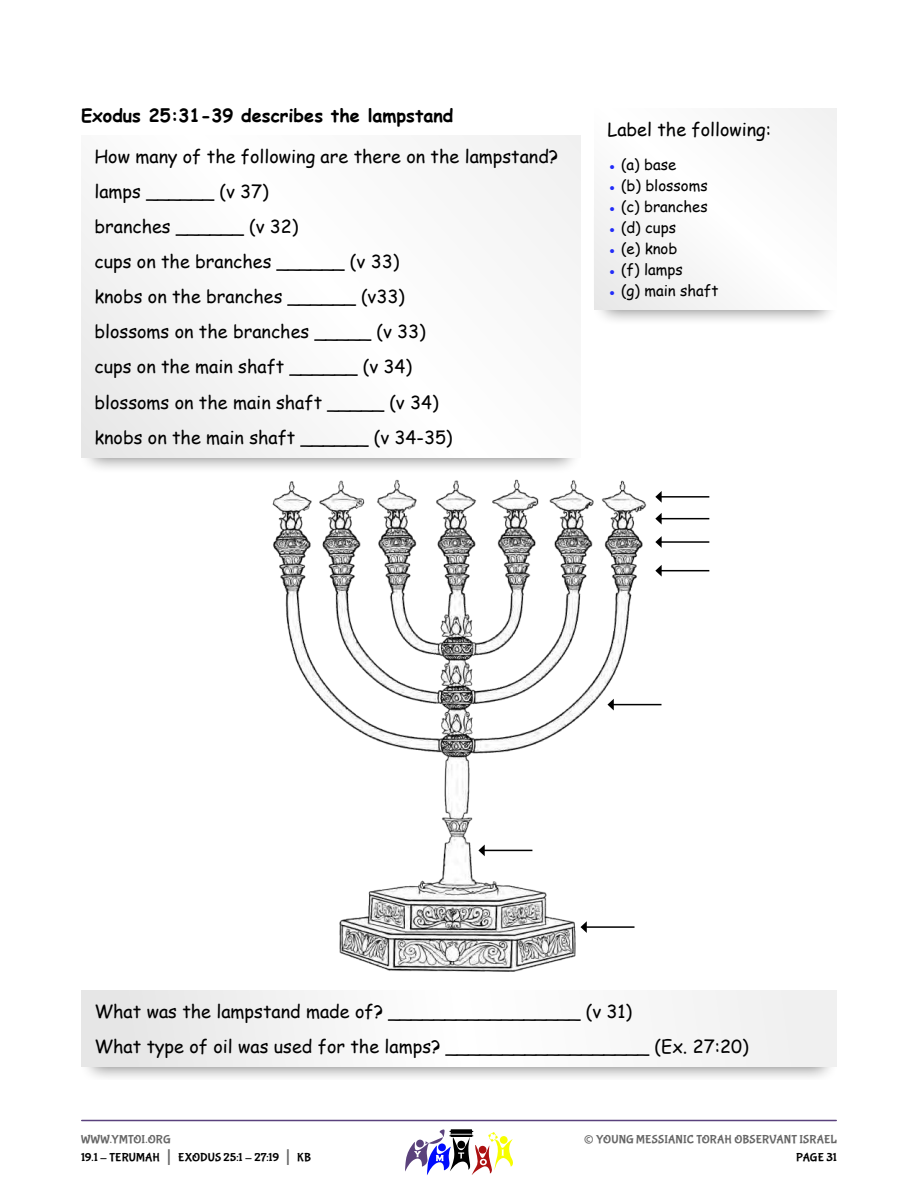
<style>
.page{position:relative;width:918px;height:1188px;background:#fff}
.page>*{position:absolute;margin:0;border:0;box-sizing:border-box;transform-origin:0 0}
.t1{font:27px "Bubblegum Sans";color:#666}
.t2{font:18px/35.1px "Comic Sans MS";color:#000}
.t3{font:700 18px "Comic Sans MS";color:#000}
.t4{font:15px "Comic Sans MS";color:#000}
.t5{font:12px/18px "Bubblegum Sans";letter-spacing:.01em;color:#000}
.t6{font:12px "Bubblegum Sans";letter-spacing:.01em;color:#666}
.s1{color:#222cf9}
.s2{color:#666}
.s3{font-size:21px;color:#666}
</style>
<div class="page">
<hr style="left:82px;top:1120px;width:754px;height:1px;background:#59417c">
<svg style="left:405px;top:1129px;width:108px;height:46px"></svg>
<svg style="left:81px;top:457px;width:493px;height:12px"></svg>
<img style="left:263px;top:461px;width:392px;height:511px">
<svg style="left:81px;top:1066px;width:756px;height:12px"></svg>
<div style="left:81px;top:990px;width:756px;height:76px;background:linear-gradient(to right,#eee,#fafafa)"></div>
<svg style="left:600px;top:310px;width:231px;height:11px"></svg>
<hr style="left:484px;top:850px;width:48px;height:1px;background:#000">
<svg style="left:478px;top:845px;width:7px;height:11px"></svg>
<hr style="left:586px;top:926px;width:49px;height:2px;background:#000">
<svg style="left:580px;top:921px;width:7px;height:12px"></svg>
<hr style="left:613px;top:704px;width:49px;height:1px;background:#000">
<svg style="left:608px;top:699px;width:6px;height:11px"></svg>
<hr style="left:661px;top:496px;width:48px;height:2px;background:#000">
<svg style="left:655px;top:491px;width:7px;height:12px"></svg>
<hr style="left:661px;top:518px;width:48px;height:1px;background:#000">
<svg style="left:655px;top:513px;width:7px;height:12px"></svg>
<hr style="left:661px;top:541px;width:48px;height:2px;background:#000">
<svg style="left:655px;top:536px;width:7px;height:12px"></svg>
<hr style="left:661px;top:570px;width:48px;height:1px;background:#000">
<svg style="left:655px;top:565px;width:7px;height:12px"></svg>
<p class="t3" style="left:81px;top:108px;width:374px">Exodus 25:31-39 describes the lampstand</p>
<p class="t2" style="left:94px;top:141px;width:465px">How many of the following are there on the lampstand? lamps ______ (v 37)<br>branches ______ (v 32)<br>cups on the branches ______ (v 33)<br>knobs on the branches ______ (v33)<br>blossoms on the branches _____ (v 33)<br>cups on the main shaft ______ (v 34)<br>blossoms on the main shaft _____ (v 34)<br>knobs on the main shaft ______ (v 34-35)</p>
<p class="t2" style="left:608px;top:114px;width:165px">Label the following:</p>
<p class="t4" style="left:608px;top:158px;width:70px"><span class="s1">●</span> (a) base</p>
<p class="t4" style="left:608px;top:179px;width:102px"><span class="s1">●</span> (b) blossoms</p>
<p class="t4" style="left:608px;top:200px;width:102px"><span class="s1">●</span> (c) branches</p>
<p class="t4" style="left:608px;top:221px;width:70px"><span class="s1">●</span> (d) cups</p>
<p class="t4" style="left:608px;top:242px;width:71px"><span class="s1">●</span> (e) knob</p>
<p class="t4" style="left:608px;top:263px;width:77px"><span class="s1">●</span> (f) lamps</p>
<p class="t4" style="left:608px;top:284px;width:113px"><span class="s1">●</span> (g) main shaft</p>
<p class="t2" style="left:94px;top:996px;width:656px">What was the lampstand made of? _________________ (v 31)<br>What type of oil was used for the lamps? __________________ (Ex. 27:20)</p>
<p class="t5" style="left:81px;top:1130px;width:232px"><span class="s2">WWW.YMTOI.ORG<br></span>19.1 - TERUMAH <span class="s3">|</span> EXODUS 25:1 - 27:19 <span class="s3">|</span> KB</p>
<h1 class="t1" style="left:584px;top:1122px;width:12px">©</h1>
<p class="t6" style="left:596px;top:1132px;width:242px">YOUNG MESSIANIC TORAH OBSERVANT ISRAEL</p>
<p class="t5" style="left:796px;top:1148px;width:42px">PAGE 31</p>
</div>
